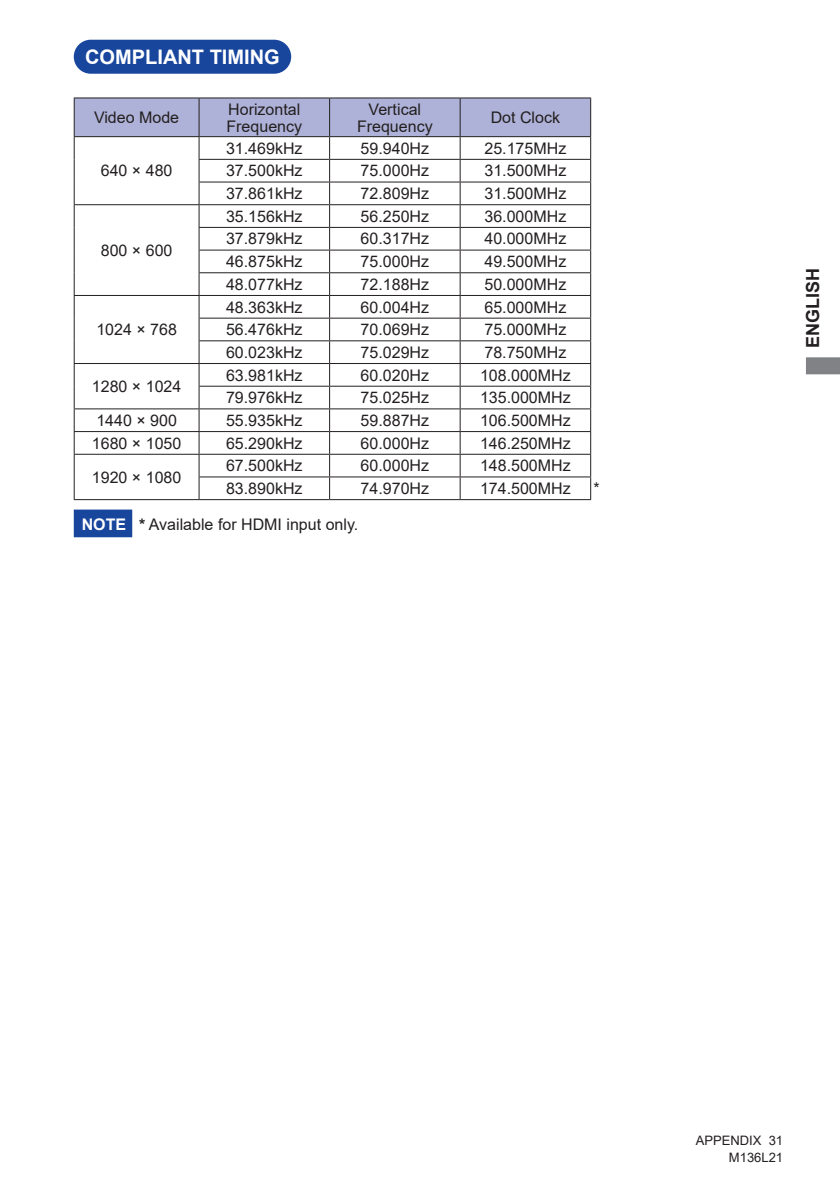
<style>
.page{position:relative;width:840px;height:1191px;background:#fff}
.page>*{position:absolute;margin:0;border:0;box-sizing:border-box;transform-origin:0 0}
.t1{font:700 20px "Arial";color:#fff}
.t2{font:700 18px "Arial";color:#231f20}
.t3{font:16px/17px "Arial";color:#231f20}
.t4{font:13px/17.6px "Arial";color:#231f20;text-align:right}
.s1{font-weight:700;color:#fff}
.s2{font-weight:700}
</style>
<div class="page">
<svg style="left:806px;top:357px;width:33px;height:17px"></svg>
<div style="left:75px;top:41px;width:215px;height:32px;background:#18469d;border-radius:16px"></div>
<div style="left:74px;top:40px;width:217px;height:34px;border:2px solid #18469d;border-radius:16px"></div>
<svg style="left:74px;top:98px;width:517px;height:401px"></svg>
<hr style="left:74px;top:499px;width:125px;height:1px;background:#231f20">
<hr style="left:199px;top:499px;width:130px;height:1px;background:#231f20">
<hr style="left:329px;top:499px;width:131px;height:1px;background:#231f20">
<hr style="left:460px;top:499px;width:130px;height:1px;background:#231f20">
<div style="left:74px;top:509px;width:58px;height:28px;background:#18469d;border:2px solid #18469d"></div>
<p class="t1" style="left:85px;top:43px;width:196px">COMPLIANT TIMING</p>
<p class="t3" style="left:94px;top:109px;width:87px">Video Mode</p>
<p class="t3" style="left:226px;top:100px;width:77px">Horizontal<br>Frequency</p>
<p class="t3" style="left:357px;top:100px;width:77px;text-align:center">Vertical<br>Frequency</p>
<p class="t3" style="left:490px;top:109px;width:71px">Dot Clock</p>
<p class="t3" style="left:101px;top:162px;width:73px">640 × 480</p>
<p class="t3" style="left:226px;top:139px;width:78px">31.469kHz</p>
<p class="t3" style="left:360px;top:139px;width:70px">59.940Hz</p>
<p class="t3" style="left:484px;top:139px;width:83px">25.175MHz</p>
<p class="t3" style="left:226px;top:162px;width:78px">37.500kHz</p>
<p class="t3" style="left:360px;top:162px;width:70px">75.000Hz</p>
<p class="t3" style="left:484px;top:162px;width:83px">31.500MHz</p>
<p class="t3" style="left:226px;top:185px;width:78px">37.861kHz</p>
<p class="t3" style="left:360px;top:185px;width:70px">72.809Hz</p>
<p class="t3" style="left:484px;top:185px;width:83px">31.500MHz</p>
<p class="t3" style="left:101px;top:242px;width:73px">800 × 600</p>
<p class="t3" style="left:96px;top:321px;width:82px">1024 × 768</p>
<p class="t3" style="left:92px;top:378px;width:91px">1280 × 1024</p>
<p class="t3" style="left:226px;top:207px;width:78px">35.156kHz</p>
<p class="t3" style="left:360px;top:207px;width:70px">56.250Hz</p>
<p class="t3" style="left:484px;top:207px;width:83px">36.000MHz</p>
<p class="t3" style="left:226px;top:230px;width:78px">37.879kHz</p>
<p class="t3" style="left:360px;top:230px;width:70px">60.317Hz</p>
<p class="t3" style="left:484px;top:230px;width:83px">40.000MHz</p>
<p class="t3" style="left:226px;top:253px;width:78px">46.875kHz</p>
<p class="t3" style="left:360px;top:253px;width:70px">75.000Hz</p>
<p class="t3" style="left:484px;top:253px;width:83px">49.500MHz</p>
<p class="t3" style="left:226px;top:276px;width:78px">48.077kHz</p>
<p class="t3" style="left:360px;top:276px;width:70px">72.188Hz</p>
<p class="t3" style="left:484px;top:276px;width:83px">50.000MHz</p>
<p class="t3" style="left:226px;top:298px;width:78px">48.363kHz</p>
<p class="t3" style="left:360px;top:298px;width:70px">60.004Hz</p>
<p class="t3" style="left:484px;top:298px;width:83px">65.000MHz</p>
<p class="t3" style="left:226px;top:321px;width:78px">56.476kHz</p>
<p class="t3" style="left:360px;top:321px;width:70px">70.069Hz</p>
<p class="t3" style="left:484px;top:321px;width:83px">75.000MHz</p>
<p class="t3" style="left:226px;top:344px;width:78px">60.023kHz</p>
<p class="t3" style="left:360px;top:344px;width:70px">75.029Hz</p>
<p class="t3" style="left:484px;top:344px;width:83px">78.750MHz</p>
<p class="t3" style="left:226px;top:366px;width:78px">63.981kHz</p>
<p class="t3" style="left:360px;top:366px;width:70px">60.020Hz</p>
<p class="t3" style="left:479px;top:366px;width:92px">108.000MHz</p>
<p class="t3" style="left:226px;top:389px;width:78px">79.976kHz</p>
<p class="t3" style="left:360px;top:389px;width:70px">75.025Hz</p>
<p class="t3" style="left:479px;top:389px;width:92px">135.000MHz</p>
<p class="t3" style="left:96px;top:412px;width:82px">1440 × 900</p>
<p class="t3" style="left:226px;top:412px;width:78px">55.935kHz</p>
<p class="t3" style="left:360px;top:412px;width:70px">59.887Hz</p>
<p class="t3" style="left:479px;top:412px;width:92px">106.500MHz</p>
<p class="t3" style="left:92px;top:434px;width:91px">1680 × 1050</p>
<p class="t3" style="left:226px;top:434px;width:78px">65.290kHz</p>
<p class="t3" style="left:360px;top:434px;width:70px">60.000Hz</p>
<p class="t3" style="left:479px;top:434px;width:92px">146.250MHz</p>
<p class="t3" style="left:92px;top:468px;width:91px">1920 × 1080</p>
<p class="t3" style="left:226px;top:457px;width:78px">67.500kHz</p>
<p class="t3" style="left:360px;top:457px;width:70px">60.000Hz</p>
<p class="t3" style="left:479px;top:457px;width:92px">148.500MHz</p>
<p class="t3" style="left:226px;top:480px;width:78px">83.890kHz</p>
<p class="t3" style="left:360px;top:480px;width:70px">74.970Hz</p>
<p class="t3" style="left:479px;top:480px;width:92px">174.500MHz</p>
<p class="t3" style="left:593px;top:480px;width:8px">*</p>
<p class="t3" style="left:82px;top:516px;width:278px"><span class="s1">NOTE</span> <span class="s2">*</span> Available for HDMI input only.</p>
<p class="t2" style="left:799px;top:348px;width:82px;rotate:-90deg">ENGLISH</p>
<p class="t4" style="left:695px;top:1131px;width:89px">APPENDIX 31<br>M136L21</p>
</div>
